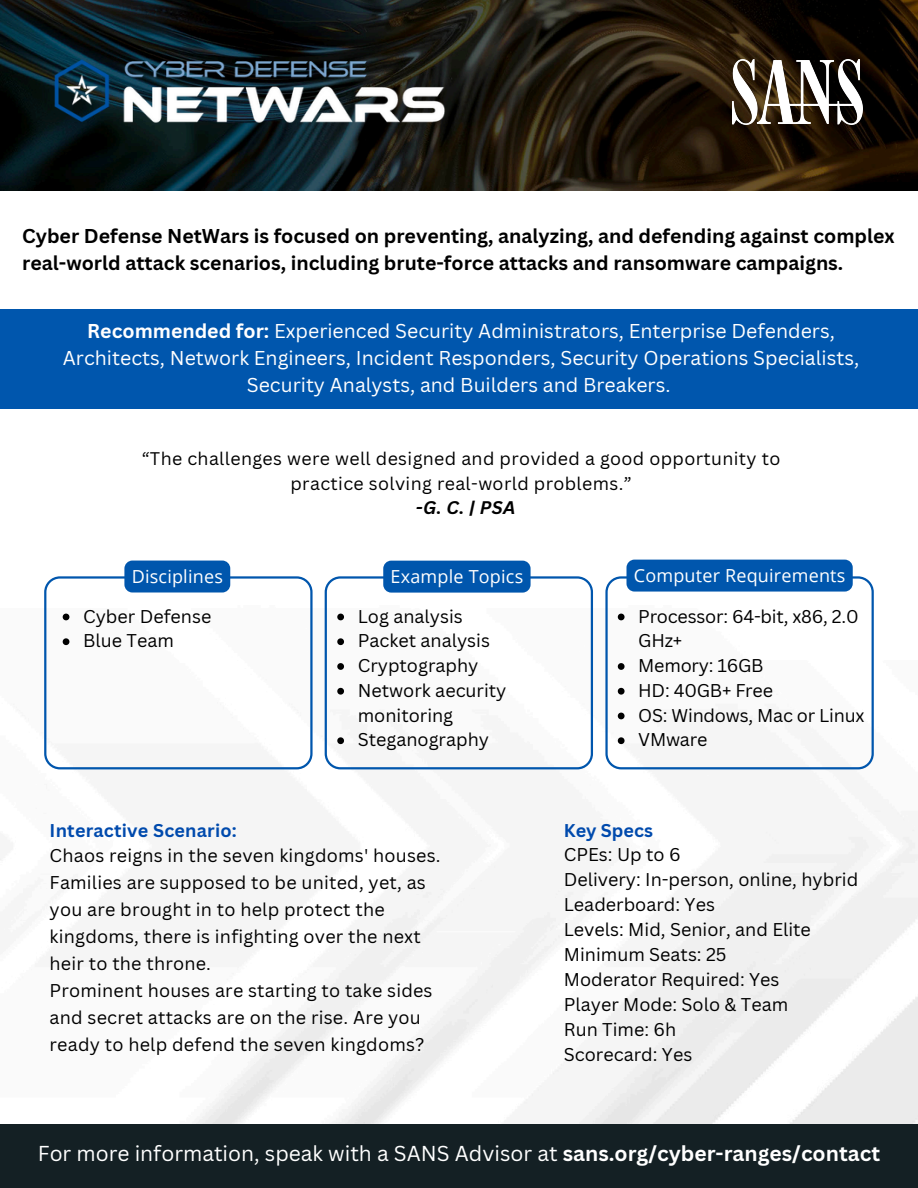
<style>
.page{position:relative;width:918px;height:1188px;background:#fff}
.page>*{position:absolute;margin:0;border:0;box-sizing:border-box;transform-origin:0 0}
.t1{font:21px "Canva Sans";color:#fff}
.t2{font:19.5px/27px "Canva Sans";color:#fff;text-align:center}
.t3{font:700 19.5px/27px "Canva Sans";color:#000}
.t4{font:18px/27px "Canva Sans";color:#000}
.t5{font:18px "Open Sans";letter-spacing:.01em;color:#fff}
.t6{font:700 18px "Canva Sans";letter-spacing:.01em;color:#004aad}
.t7{font:17.85px/24.8px "Canva Sans";letter-spacing:.02em;color:#000;text-align:center}
.t8{font:italic 700 17.85px "Canva Sans";color:#000}
.s1{font-weight:700}
</style>
<div class="page">
<img style="left:0;top:0;width:918px;height:190px">
<div style="left:0;top:1125px;width:918px;height:63px;background:#142024"></div>
<div style="left:0;top:309px;width:918px;height:99px;background:#0056ad"></div>
<svg style="left:44px;top:576px;width:269px;height:193px"></svg>
<svg style="left:63px;top:614px;width:6px;height:6px"></svg>
<svg style="left:63px;top:638px;width:6px;height:7px"></svg>
<svg style="left:325px;top:576px;width:268px;height:193px"></svg>
<svg style="left:337px;top:614px;width:7px;height:6px"></svg>
<svg style="left:337px;top:638px;width:7px;height:7px"></svg>
<svg style="left:337px;top:663px;width:7px;height:7px"></svg>
<svg style="left:337px;top:688px;width:7px;height:7px"></svg>
<svg style="left:337px;top:737px;width:7px;height:7px"></svg>
<svg style="left:605px;top:576px;width:269px;height:193px"></svg>
<svg style="left:618px;top:614px;width:7px;height:6px"></svg>
<svg style="left:618px;top:663px;width:7px;height:7px"></svg>
<svg style="left:618px;top:688px;width:7px;height:7px"></svg>
<svg style="left:618px;top:713px;width:7px;height:6px"></svg>
<svg style="left:618px;top:737px;width:7px;height:7px"></svg>
<div style="left:124px;top:561px;width:106px;height:32px;background:#0056ad;border-radius:8px"></div>
<div style="left:383px;top:561px;width:148px;height:32px;background:#0056ad;border-radius:8px"></div>
<div style="left:627px;top:560px;width:226px;height:32px;background:#0056ad;border-radius:8px"></div>
<img style="left:53px;top:46px;width:478px;height:92px">
<img style="left:733px;top:59px;width:129px;height:65px">
<p class="t3" style="left:22px;top:222px;width:874px">Cyber Defense NetWars is focused on preventing, analyzing, and defending against complex real-world attack scenarios, including brute-force attacks and ransomware campaigns.</p>
<h1 class="t2" style="left:63px;top:317px;width:798px"><span class="s1">Recommended for:</span> Experienced Security Administrators, Enterprise Defenders,<br>Architects, Network Engineers, Incident Responders, Security Operations Specialists,<br>Security Analysts, and Builders and Breakers.</h1>
<h2 class="t7" style="left:142px;top:445px;width:640px">“The challenges were well designed and provided a good opportunity to practice solving real-world problems.”</h2>
<p class="t8" style="left:416px;top:495px;width:101px">-G. C. | PSA</p>
<p class="t5" style="left:132px;top:564px;width:93px">Disciplines</p>
<p class="t5" style="left:391px;top:564px;width:134px">Example Topics</p>
<p class="t5" style="left:634px;top:563px;width:213px">Computer Requirements</p>
<p class="t4" style="left:83px;top:602px;width:130px">Cyber Defense</p>
<p class="t4" style="left:83px;top:627px;width:92px">Blue Team</p>
<p class="t4" style="left:358px;top:602px;width:107px">Log analysis</p>
<p class="t4" style="left:358px;top:627px;width:134px">Packet analysis</p>
<p class="t4" style="left:358px;top:652px;width:122px">Cryptography</p>
<p class="t4" style="left:358px;top:677px;width:150px;line-height:24.8px">Network aecurity monitoring</p>
<p class="t4" style="left:358px;top:726px;width:133px">Steganography</p>
<p class="t6" style="left:50px;top:818px;width:189px">Interactive Scenario:</p>
<p class="t4" style="left:50px;top:841px;width:393px">Chaos reigns in the seven kingdoms' houses.<br>Families are supposed to be united, yet, as you are brought in to help protect the kingdoms, there is infighting over the next heir to the throne.</p>
<p class="t4" style="left:50px;top:976px;width:384px">Prominent houses are starting to take sides and secret attacks are on the rise. Are you ready to help defend the seven kingdoms?</p>
<p class="t4" style="left:638px;top:603px;width:222px;line-height:24.8px">Processor: 64-bit, x86, 2.0<br>GHz+</p>
<p class="t4" style="left:638px;top:652px;width:127px">Memory: 16GB</p>
<p class="t4" style="left:638px;top:676px;width:136px">HD: 40GB+ Free</p>
<p class="t4" style="left:638px;top:701px;width:228px">OS: Windows, Mac or Linux</p>
<p class="t4" style="left:638px;top:726px;width:71px">VMware</p>
<p class="t6" style="left:564px;top:818px;width:91px">Key Specs</p>
<h3 class="t4" style="left:564px;top:841px;width:118px">CPEs: Up to 6</h3>
<p class="t4" style="left:564px;top:866px;width:296px">Delivery: In-person, online, hybrid</p>
<p class="t4" style="left:564px;top:891px;width:153px">Leaderboard: Yes</p>
<p class="t4" style="left:564px;top:916px;width:249px">Levels: Mid, Senior, and Elite</p>
<p class="t4" style="left:564px;top:941px;width:164px">Minimum Seats: 25</p>
<p class="t4" style="left:564px;top:966px;width:217px">Moderator Required: Yes</p>
<p class="t4" style="left:564px;top:990px;width:226px">Player Mode: Solo &amp; Team</p>
<p class="t4" style="left:564px;top:1015px;width:114px">Run Time: 6h</p>
<p class="t4" style="left:564px;top:1040px;width:130px">Scorecard: Yes</p>
<h2 class="t1" style="left:38px;top:1139px;width:844px">For more information, speak with a SANS Advisor at <span class="s1">sans.org/cyber-ranges/contact</span></h2>
</div>
